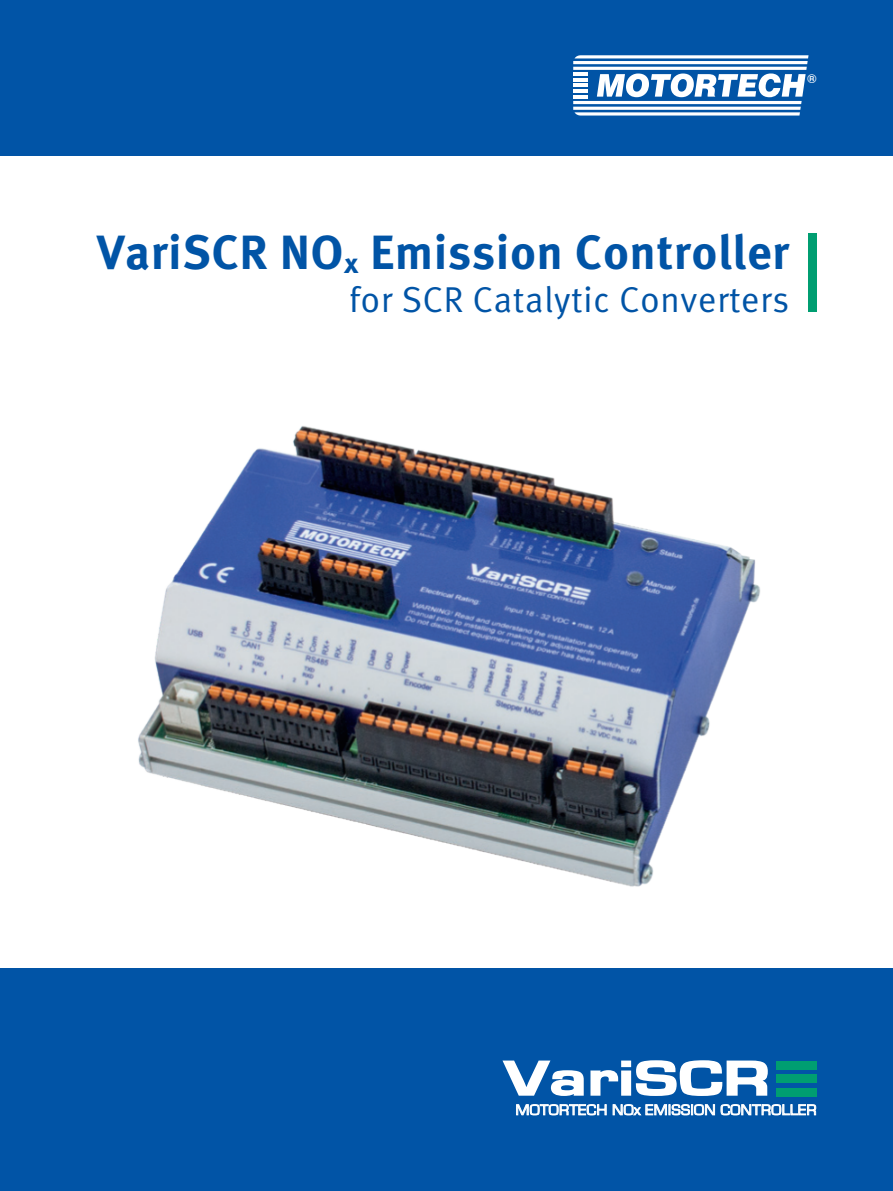
<style>
.page{position:relative;width:893px;height:1191px;background:#fff}
.page>*{position:absolute;margin:0;border:0;box-sizing:border-box;transform-origin:0 0}
.t1{font:700 49.8px "Eurostile";letter-spacing:.005em;color:#fff;scale:1.45 1}
.t2{font:700 48px "Meta Pro";letter-spacing:.01em;color:#0154a6}
.t3{font:36px "Meta Pro Norm";letter-spacing:.01em;color:#0154a6}
.t4{font:15.3px "Eurostile";letter-spacing:.025em;color:#fff;scale:1.05 1}
.t5{font:700 12.9px "Eurostile";color:#fff}
</style>
<div class="page">
<div style="left:0;top:0;width:893px;height:156px;background:#0154a6"></div>
<hr style="left:573px;top:67px;width:234px;height:3px;background:#fff">
<svg style="left:573px;top:55px;width:235px;height:9px"></svg>
<hr style="left:573px;top:72px;width:15px;height:4px;background:#fff">
<svg style="left:573px;top:73px;width:233px;height:43px"></svg>
<img style="left:138px;top:426px;width:623px;height:461px">
<div style="left:0;top:968px;width:893px;height:223px;background:#0154a6"></div>
<svg style="left:502px;top:1060px;width:314px;height:56px"></svg>
<div style="left:808px;top:233px;width:8px;height:79px;background:#009e71"></div>
<p class="t5" style="left:807px;top:71px;width:11px">®</p>
<p class="t2" style="left:97px;top:214px;width:694px">VariSCR NO<sub>x</sub> Emission Controller</p>
<p class="t3" style="left:349px;top:272px;width:442px">for SCR Catalytic Converters</p>
<p class="t1" style="left:504px;top:1051px;width:185px">VariSCR</p>
<p class="t4" style="left:516px;top:1101px;width:288px">MOTORTECH NOx EMISSION CONTROLLER</p>
</div>
